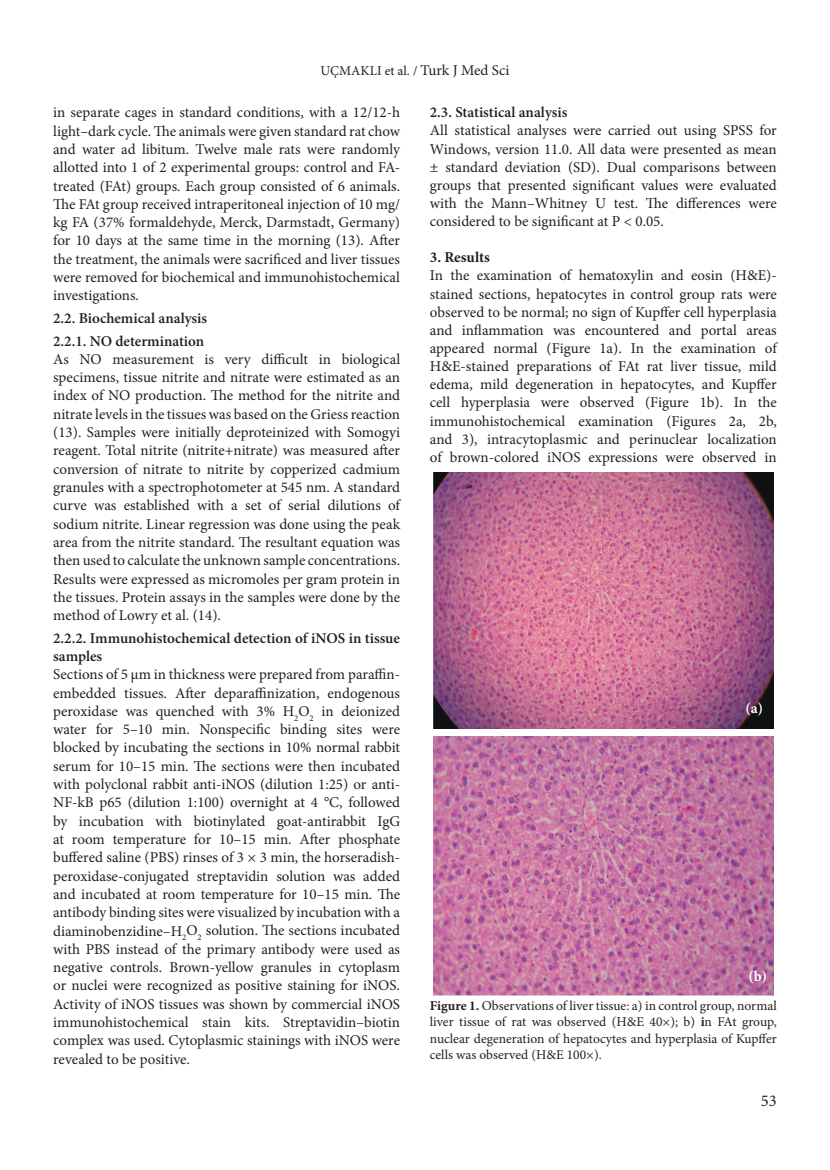
<style>
.page{position:relative;width:830px;height:1170px;background:#fff}
.page>*{position:absolute;margin:0;border:0;box-sizing:border-box;transform-origin:0 0}
.t1{font:16.5px "Minion Pro";color:#231f20}
.t2{font:15px/18.3px "Minion Pro";color:#231f20;text-align:justify}
.t3{font:600 15px/22.5px "Minion Pro";color:#231f20}
.t4{font:700 15px "Minion Pro";color:#231f20}
.t5{font:700 15px "Minion Pro";color:#fff}
.t6{font:13.5px/16.5px "Minion Pro";color:#231f20;text-align:justify}
.s1{font-size:15px}
.s2{font-weight:700}
</style>
<div class="page">
<img style="left:433px;top:473px;width:340px;height:255px">
<img style="left:433px;top:736px;width:340px;height:259px">
<p class="t6" style="left:320px;top:62px;width:191px">UÇMAKLI et al. / <span class="s1">Turk J Med Sci</span></p>
<p class="t2" style="left:53px;top:103px;width:348px">in separate cages in standard conditions, with a 12/12-h light–dark cycle. The animals were given standard rat chow and water ad libitum. Twelve male rats were randomly allotted into 1 of 2 experimental groups: control and FA&shy;treated (FAt) groups. Each group consisted of 6 animals.<br>The FAt group received intraperitoneal injection of 10 mg/ kg FA (37% formaldehyde, Merck, Darmstadt, Germany) for 10 days at the same time in the morning (13). After the treatment, the animals were sacrificed and liver tissues were removed for biochemical and immunohistochemical investigations.</p>
<p class="t3" style="left:53px;top:307px;width:155px">2.2. Biochemical analysis<br>2.2.1. NO determination</p>
<p class="t2" style="left:53px;top:350px;width:348px">As NO measurement is very difficult in biological specimens, tissue nitrite and nitrate were estimated as an index of NO production. The method for the nitrite and nitrate levels in the tissues was based on the Griess reaction (13). Samples were initially deproteinized with Somogyi reagent. Total nitrite (nitrite+nitrate) was measured after conversion of nitrate to nitrite by copperized cadmium granules with a spectrophotometer at 545 nm. A standard curve was established with a set of serial dilutions of sodium nitrite. Linear regression was done using the peak area from the nitrite standard. The resultant equation was then used to calculate the unknown sample concentrations.<br>Results were expressed as micromoles per gram protein in the tissues. Protein assays in the samples were done by the method of Lowry et al. (14).</p>
<p class="t3" style="left:53px;top:628px;width:348px;line-height:18.3px">2.2.2. Immunohistochemical detection of iNOS in tissue samples</p>
<p class="t2" style="left:53px;top:665px;width:348px">Sections of 5 µm in thickness were prepared from paraffin&shy;embedded tissues. After deparaffinization, endogenous peroxidase was quenched with 3% H<sub>2</sub>O<sub>2</sub> in deionized water for 5–10 min. Nonspecific binding sites were blocked by incubating the sections in 10% normal rabbit serum for 10–15 min. The sections were then incubated with polyclonal rabbit anti-iNOS (dilution 1:25) or anti-NF-kB p65 (dilution 1:100) overnight at 4 °C, followed by incubation with biotinylated goat-antirabbit IgG at room temperature for 10–15 min. After phosphate buffered saline (PBS) rinses of 3 × 3 min, the horseradish&shy;peroxidase-conjugated streptavidin solution was added and incubated at room temperature for 10–15 min. The antibody binding sites were visualized by incubation with a diaminobenzidine–H<sub>2</sub>O<sub>2</sub> solution. The sections incubated with PBS instead of the primary antibody were used as negative controls. Brown-yellow granules in cytoplasm or nuclei were recognized as positive staining for iNOS.<br>Activity of iNOS tissues was shown by commercial iNOS immunohistochemical stain kits. Streptavidin–biotin complex was used. Cytoplasmic stainings with iNOS were revealed to be positive.</p>
<p class="t3" style="left:429px;top:101px;width:139px">2.3. Statistical analysis</p>
<p class="t2" style="left:429px;top:122px;width:348px">All statistical analyses were carried out using SPSS for Windows, version 11.0. All data were presented as mean ± standard deviation (SD). Dual comparisons between groups that presented significant values were evaluated with the Mann–Whitney U test. The differences were considered to be significant at P &lt; 0.05.</p>
<p class="t4" style="left:429px;top:247px;width:61px">3. Results</p>
<p class="t2" style="left:429px;top:267px;width:348px">In the examination of hematoxylin and eosin (H&amp;E)- stained sections, hepatocytes in control group rats were observed to be normal; no sign of Kupffer cell hyperplasia and inflammation was encountered and portal areas appeared normal (Figure 1a). In the examination of H&amp;E-stained preparations of FAt rat liver tissue, mild edema, mild degeneration in hepatocytes, and Kupffer cell hyperplasia were observed (Figure 1b). In the immunohistochemical examination (Figures 2a, 2b, and 3), intracytoplasmic and perinuclear localization of brown-colored iNOS expressions were observed in</p>
<p class="t5" style="left:745px;top:698px;width:19px">(a)</p>
<p class="t5" style="left:748px;top:965px;width:20px">(b)</p>
<p class="t6" style="left:429px;top:997px;width:348px"><span class="s2">Figure 1.</span> Observations of liver tissue: a) in control group, normal liver tissue of rat was observed (H&amp;E 40×); b) <span class="s2">i</span>n FAt group, nuclear degeneration of hepatocytes and hyperplasia of Kupffer cells was observed (H&amp;E 100×).</p>
<p class="t1" style="left:760px;top:1089px;width:17px">53</p>
</div>
